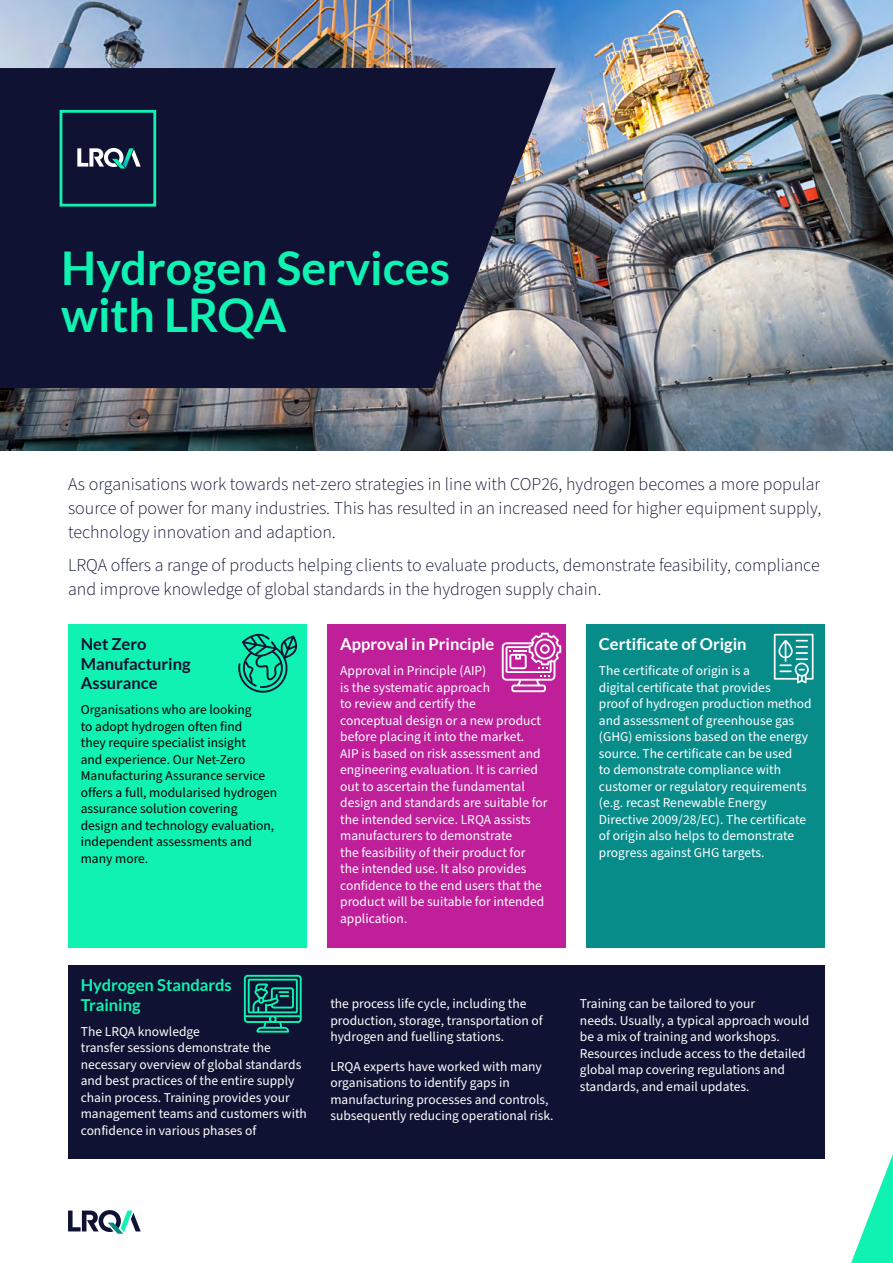
<style>
.page{position:relative;width:893px;height:1263px;background:#fff}
.page>*{position:absolute;margin:0;border:0;box-sizing:border-box;transform-origin:0 0}
.t1{font:700 46.5px/46.5px "Lato";color:#0ff2b2}
.Lead_para{font:300 18px/24px "Source Sans Pro";color:#0f1232;text-align:justify}
.Subheads_1{font:700 16.5px "Lato";color:#fff}
.Subheads_1-2{font:700 16.5px/19.5px "Lato";color:#0f1232}
.Subheads_1-3{font:700 16.5px/19.5px "Lato";color:#0ff2b2}
.Body_copy_1{font:13.5px/16.5px "Source Sans Pro";color:#fff}
.Body_copy_1-2{font:13.5px/16.5px "Source Sans Pro";color:#000}
</style>
<div class="page">
<img style="left:0;top:0;width:893px;height:451px">
<svg style="left:0;top:68px;width:556px;height:320px;background:#1f223f"></svg>
<svg style="left:77px;top:148px;width:64px;height:21px"></svg>
<div style="left:60px;top:110px;width:96px;height:97px;border:3px solid #0ff2b2"></div>
<svg style="left:851px;top:1154px;width:42px;height:109px"></svg>
<div style="left:68px;top:965px;width:756px;height:194px;background:#0f1232"></div>
<div style="left:68px;top:624px;width:238px;height:323px;background:#0ff2b2"></div>
<div style="left:586px;top:624px;width:238px;height:323px;background:#088c8a"></div>
<div style="left:327px;top:624px;width:239px;height:323px;background:#bf1f99"></div>
<svg style="left:774px;top:634px;width:39px;height:49px"></svg>
<svg style="left:238px;top:633px;width:59px;height:60px"></svg>
<svg style="left:502px;top:633px;width:59px;height:59px"></svg>
<svg style="left:244px;top:975px;width:58px;height:57px"></svg>
<svg style="left:68px;top:1210px;width:73px;height:24px"></svg>
<p class="t1" style="left:61px;top:244px;width:390px">Hydrogen Services with LRQA</p>
<p class="Lead_para" style="left:68px;top:473px;width:755px">As organisations work towards net-zero strategies in line with COP26, hydrogen becomes a more popular source of power for many industries. This has resulted in an increased need for higher equipment supply, technology innovation and adaption.</p>
<p class="Lead_para" style="left:68px;top:553px;width:753px">LRQA offers a range of products helping clients to evaluate products, demonstrate feasibility, compliance and improve knowledge of global standards in the hydrogen supply chain.</p>
<p class="Subheads_1-2" style="left:81px;top:634px;width:111px">Net Zero<br>Manufacturing<br>Assurance</p>
<p class="Body_copy_1-2" style="left:81px;top:702px;width:198px">Organisations who are looking<br>to adopt hydrogen often find<br>they require specialist insight<br>and experience. Our Net-Zero<br>Manufacturing Assurance service offers a full, modularised hydrogen assurance solution covering design and technology evaluation, independent assessments and many more.</p>
<p class="Subheads_1-3" style="left:81px;top:975px;width:153px">Hydrogen Standards<br>Training</p>
<p class="Body_copy_1" style="left:81px;top:1023px;width:228px">The LRQA knowledge<br>transfer sessions demonstrate the necessary overview of global standards and best practices of the entire supply chain process. Training provides your management teams and customers with confidence in various phases of</p>
<p class="Subheads_1" style="left:340px;top:635px;width:156px">Approval in Principle</p>
<p class="Body_copy_1" style="left:340px;top:663px;width:209px">Approval in Principle (AIP)<br>is the systematic approach<br>to review and certify the<br>conceptual design or a new product before placing it into the market.<br>AIP is based on risk assessment and engineering evaluation. It is carried out to ascertain the fundamental design and standards are suitable for the intended service. LRQA assists manufacturers to demonstrate<br>the feasibility of their product for<br>the intended use. It also provides confidence to the end users that the product will be suitable for intended application.</p>
<p class="Body_copy_1" style="left:330px;top:996px;width:214px">the process life cycle, including the production, storage, transportation of hydrogen and fuelling stations.</p>
<p class="Body_copy_1" style="left:330px;top:1058px;width:225px">LRQA experts have worked with many organisations to identify gaps in manufacturing processes and controls, subsequently reducing operational risk.</p>
<p class="Subheads_1" style="left:599px;top:635px;width:149px">Certificate of Origin</p>
<p class="Body_copy_1" style="left:599px;top:663px;width:214px">The certificate of origin is a<br>digital certificate that provides<br>proof of hydrogen production method and assessment of greenhouse gas (GHG) emissions based on the energy source. The certificate can be used<br>to demonstrate compliance with customer or regulatory requirements (e.g. recast Renewable Energy Directive 2009/28/EC). The certificate of origin also helps to demonstrate progress against GHG targets.</p>
<p class="Body_copy_1" style="left:580px;top:996px;width:231px">Training can be tailored to your<br>needs. Usually, a typical approach would be a mix of training and workshops.<br>Resources include access to the detailed global map covering regulations and standards, and email updates.</p>
</div>
